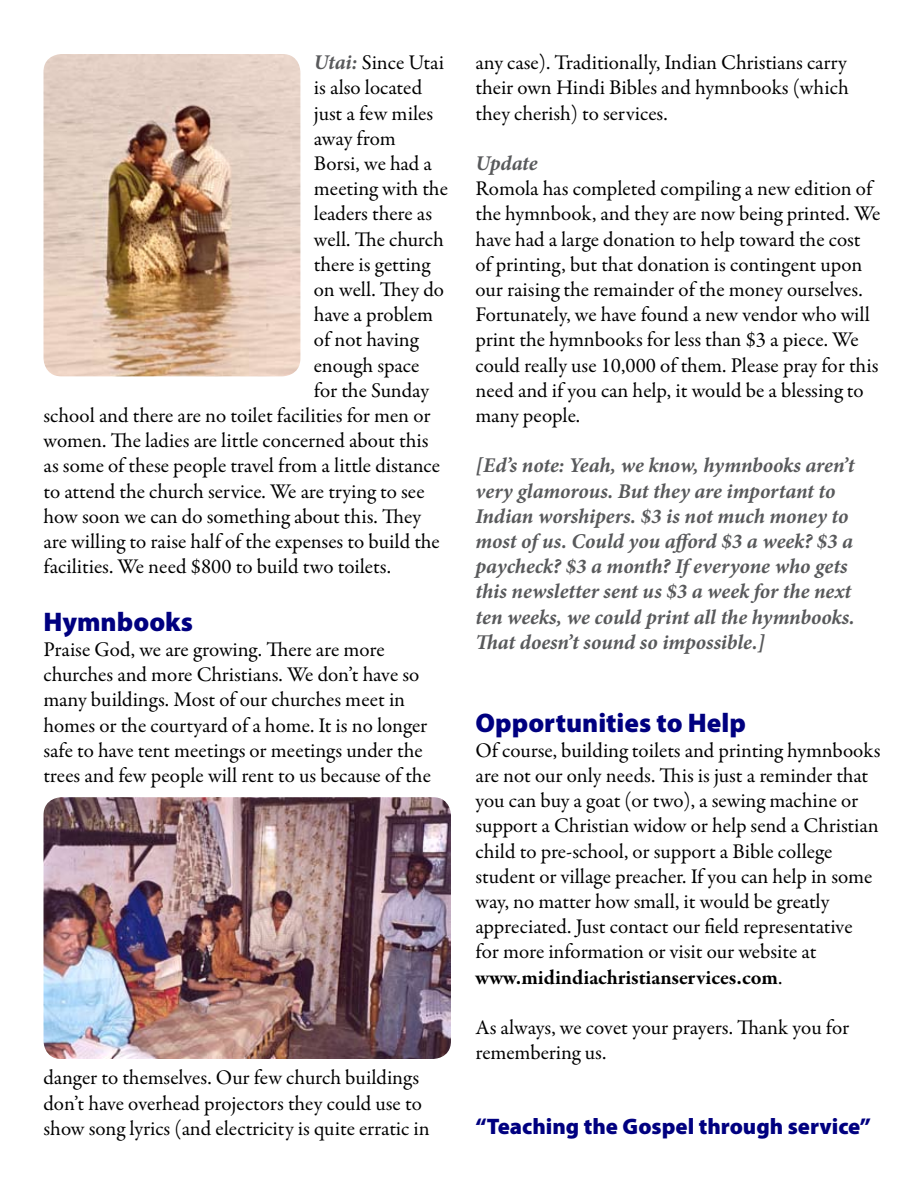
<style>
.page{position:relative;width:918px;height:1188px;background:#fff}
.page>*{position:absolute;margin:0;border:0;box-sizing:border-box;transform-origin:0 0}
.t1{font:900 27px "Myriad Pro";color:#000080}
.t2{font:900 22.5px "Myriad Pro";color:#000080}
.t3{font:21px/25.2px "Garamond Premr Pro";color:#000}
.t4{font:italic 700 21px/25.2px "Minion Pro";letter-spacing:-.005em;color:#58595b}
.s1{font-family:"Minion Pro";font-weight:700;font-style:italic;color:#58595b}
.s2{font-weight:700}
</style>
<div class="page">
<img style="left:44px;top:54px;width:256px;height:322px;border-radius:18px">
<img style="left:44px;top:797px;width:407px;height:262px;border-radius:18px">
<p class="t3" style="left:314px;top:51px;width:132px"><span class="s1">Utai:</span> Since Utai</p>
<p class="t3" style="left:314px;top:76px;width:110px">is also located</p>
<p class="t3" style="left:314px;top:101px;width:121px">just a few miles</p>
<p class="t3" style="left:314px;top:126px;width:83px">away from</p>
<p class="t3" style="left:314px;top:151px;width:120px">Borsi, we had a</p>
<p class="t3" style="left:314px;top:177px;width:136px">meeting with the</p>
<p class="t3" style="left:314px;top:202px;width:120px">leaders there as</p>
<p class="t3" style="left:314px;top:227px;width:132px">well. The church</p>
<p class="t3" style="left:314px;top:252px;width:118px">there is getting</p>
<p class="t3" style="left:314px;top:277px;width:132px">on well. They do</p>
<p class="t3" style="left:314px;top:303px;width:121px">have a problem</p>
<p class="t3" style="left:314px;top:328px;width:106px">of not having</p>
<p class="t3" style="left:314px;top:353px;width:107px">enough space</p>
<p class="t3" style="left:314px;top:378px;width:117px">for the Sunday</p>
<p class="t3" style="left:44px;top:403px;width:389px">school and there are no toilet facilities for men or</p>
<p class="t3" style="left:44px;top:429px;width:387px">women. The ladies are little concerned about this</p>
<p class="t3" style="left:44px;top:454px;width:398px">as some of these people travel from a little distance</p>
<p class="t3" style="left:44px;top:479px;width:383px">to attend the church service. We are trying to see</p>
<p class="t3" style="left:44px;top:504px;width:379px">how soon we can do something about this. They</p>
<p class="t3" style="left:44px;top:529px;width:398px">are willing to raise half of the expenses to build the</p>
<p class="t3" style="left:44px;top:555px;width:349px">facilities. We need $800 to build two toilets.</p>
<p class="t1" style="left:44px;top:604px;width:151px">Hymnbooks</p>
<p class="t3" style="left:44px;top:637px;width:389px">Praise God, we are growing. There are more churches and more Christians. We don’t have so many buildings. Most of our churches meet in homes or the courtyard of a home. It is no longer safe to have tent meetings or meetings under the trees and few people will rent to us because of the</p>
<p class="t3" style="left:44px;top:1066px;width:388px">danger to themselves. Our few church buildings don’t have overhead projectors they could use to show song lyrics (and electricity is quite erratic in</p>
<p class="t3" style="left:476px;top:51px;width:375px;text-align:justify">any case). Traditionally, Indian Christians carry their own Hindi Bibles and hymnbooks (which they cherish) to services.</p>
<p class="t4" style="left:476px;top:150px;width:64px">Update</p>
<p class="t3" style="left:476px;top:177px;width:406px">Romola has completed compiling a new edition of the hymnbook, and they are now being printed. We have had a large donation to help toward the cost of printing, but that donation is contingent upon our raising the remainder of the money ourselves.<br>Fortunately, we have found a new vendor who will print the hymnbooks for less than $3 a piece. We could really use 10,000 of them. Please pray for this need and if you can help, it would be a blessing to many people.</p>
<p class="t4" style="left:476px;top:453px;width:381px">[Ed’s note: Yeah, we know, hymnbooks aren’t very glamorous. But they are important to Indian worshipers. $3 is not much money to most of us. Could you afford $3 a week? $3 a paycheck? $3 a month? If everyone who gets this newsletter sent us $3 a week for the next ten weeks, we could print all the hymnbooks.<br>That doesn’t sound so impossible.]</p>
<p class="t1" style="left:476px;top:704px;width:272px">Opportunities to Help</p>
<p class="t3" style="left:476px;top:738px;width:406px">Of course, building toilets and printing hymnbooks are not our only needs. This is just a reminder that you can buy a goat (or two), a sewing machine or support a Christian widow or help send a Christian child to pre-school, or support a Bible college student or village preacher. If you can help in some way, no matter how small, it would be greatly appreciated. Just contact our field representative for more information or visit our website at <span class="s2">www.midindiachristianservices.com</span>.</p>
<p class="t3" style="left:476px;top:1015px;width:375px">As always, we covet your prayers. Thank you for remembering us.</p>
<p class="t2" style="left:476px;top:1111px;width:397px">“Teaching the Gospel through service”</p>
</div>
